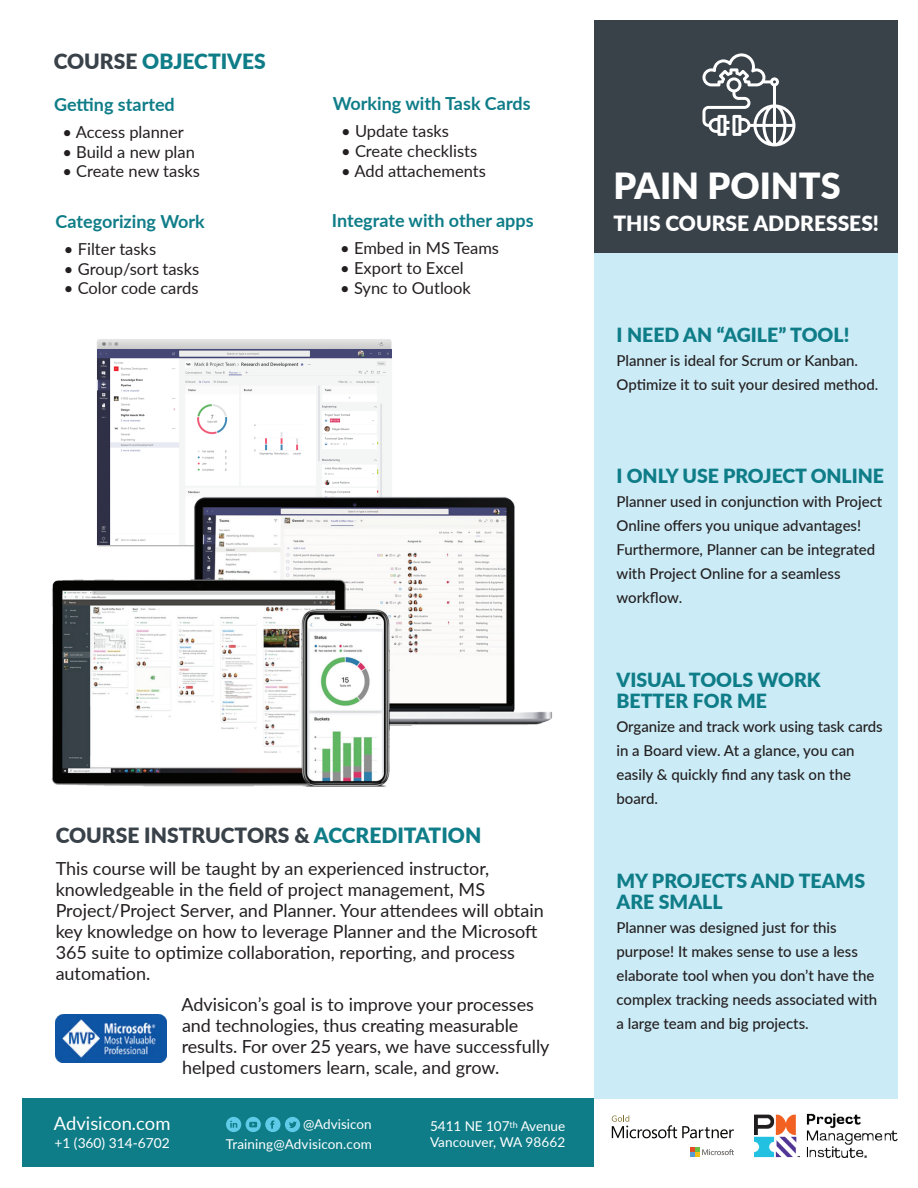
<style>
.page{position:relative;width:918px;height:1188px;background:#fff}
.page>*{position:absolute;margin:0;border:0;box-sizing:border-box;transform-origin:0 0}
.t1{font:900 36px "Lato";color:#fff}
.t2{font:900 21px "Lato";color:#394149}
.t3{font:900 21px "Lato";color:#fff}
.t4{font:900 21px "Lato";color:#0f7d88}
.t5{font:900 19.5px/21px "Lato";color:#0f7d88}
.t6{font:18.3px "Lato";color:#fff}
.t7{font:18px/21px "Lato";color:#231f20}
.t8{font:700 18px "Lato";color:#0f7d88}
.t9{font:16.5px "Lato";color:#231f20}
.t10{font:500 15px/24px "Lato";color:#231f20}
.t11{font:13.8px "Lato";color:#fff}
.t12{font:13.5px/19.5px "Lato";color:#fff;text-align:right}
.s1{color:#394149}
.s2{color:#0f7d88}
</style>
<div class="page">
<img style="left:755px;top:1114px;width:143px;height:43px">
<div style="left:594px;top:20px;width:304px;height:1079px;background:#cbebf6"></div>
<svg style="left:690px;top:1148px;width:44px;height:9px"></svg>
<svg style="left:612px;top:1115px;width:122px;height:23px"></svg>
<div style="left:594px;top:20px;width:304px;height:232px;background:#394149"></div>
<div style="left:22px;top:1099px;width:572px;height:68px;background:#0f7d88"></div>
<div style="left:265px;top:1117px;width:15px;height:15px;background:#60cbe8;border-radius:50%"></div>
<svg style="left:270px;top:1121px;width:4px;height:8px"></svg>
<div style="left:285px;top:1117px;width:15px;height:15px;background:#60cbe8;border-radius:50%"></div>
<svg style="left:289px;top:1122px;width:8px;height:6px"></svg>
<svg style="left:246px;top:1117px;width:15px;height:15px"></svg>
<svg style="left:249px;top:1122px;width:8px;height:5px"></svg>
<div style="left:226px;top:1117px;width:15px;height:15px;background:#60cbe8;border-radius:50%"></div>
<svg style="left:230px;top:1121px;width:7px;height:7px"></svg>
<img style="left:97px;top:339px;width:295px;height:146px">
<img style="left:97px;top:349px;width:294px;height:136px">
<img style="left:55px;top:1015px;width:111px;height:48px">
<svg style="left:702px;top:53px;width:93px;height:93px"></svg>
<img style="left:51px;top:485px;width:501px;height:302px">
<h2 class="t4" style="left:54px;top:45px;width:214px"><span class="s1">COURSE</span> OBJECTIVES</h2>
<p class="t8" style="left:54px;top:91px;width:122px">Getting started</p>
<p class="t9" style="left:63px;top:120px;width:123px">• Access planner</p>
<p class="t9" style="left:63px;top:140px;width:134px">• Build a new plan</p>
<p class="t9" style="left:63px;top:160px;width:139px">• Create new tasks</p>
<p class="t8" style="left:56px;top:208px;width:151px">Categorizing Work</p>
<p class="t9" style="left:64px;top:237px;width:94px">• Filter tasks</p>
<p class="t9" style="left:64px;top:257px;width:137px">• Group/sort tasks</p>
<p class="t9" style="left:64px;top:277px;width:136px">• Color code cards</p>
<p class="t8" style="left:333px;top:91px;width:199px">Working with Task Cards</p>
<p class="t9" style="left:341px;top:120px;width:109px">• Update tasks</p>
<p class="t9" style="left:341px;top:139px;width:138px">• Create checklists</p>
<p class="t9" style="left:341px;top:159px;width:146px">• Add attachements</p>
<p class="t8" style="left:332px;top:207px;width:203px">Integrate with other apps</p>
<p class="t9" style="left:340px;top:236px;width:160px">• Embed in MS Teams</p>
<p class="t9" style="left:340px;top:256px;width:125px">• Export to Excel</p>
<p class="t9" style="left:340px;top:276px;width:132px">• Sync to Outlook</p>
<h2 class="t2" style="left:56px;top:820px;width:427px">COURSE INSTRUCTORS &amp; <span class="s2">ACCREDITATION</span></h2>
<p class="t7" style="left:56px;top:857px;width:490px">This course will be taught by an experienced instructor, knowledgeable in the field of project management, MS Project/Project Server, and Planner. Your attendees will obtain key knowledge on how to leverage Planner and the Microsoft 365 suite to optimize collaboration, reporting, and process automation.</p>
<p class="t7" style="left:182px;top:993px;width:370px">Advisicon’s goal is to improve your processes and technologies, thus creating measurable results. For over 25 years, we have successfully helped customers learn, scale, and grow.</p>
<p class="t6" style="left:54px;top:1110px;width:118px">Advisicon.com</p>
<p class="t11" style="left:54px;top:1133px;width:117px">+1 (360) 314-6702</p>
<p class="t12" style="left:226px;top:1114px;width:148px">@Advisicon<br>Training@Advisicon.com</p>
<p class="t12" style="left:430px;top:1117px;width:137px;line-height:16.4px;text-align:left">5411 NE 107<sup>th</sup> Avenue<br>Vancouver, WA 98662</p>
<h1 class="t1" style="left:613px;top:159px;width:229px">PAIN POINTS</h1>
<h2 class="t3" style="left:613px;top:207px;width:267px">THIS COURSE ADDRESSES!</h2>
<h3 class="t5" style="left:616px;top:324px;width:234px">I NEED AN “AGILE” TOOL!</h3>
<p class="t10" style="left:616px;top:348px;width:263px">Planner is ideal for Scrum or Kanban.<br>Optimize it to suit your desired method.</p>
<h3 class="t5" style="left:616px;top:465px;width:269px">I ONLY USE PROJECT ONLINE</h3>
<p class="t10" style="left:616px;top:489px;width:267px">Planner used in conjunction with Project<br>Online offers you unique advantages!<br>Furthermore, Planner can be integrated with Project Online for a seamless workflow.</p>
<h3 class="t5" style="left:616px;top:669px;width:206px">VISUAL TOOLS WORK<br>BETTER FOR ME</h3>
<p class="t10" style="left:616px;top:714px;width:268px">Organize and track work using task cards in a Board view. At a glance, you can easily &amp; quickly find any task on the board.</p>
<h3 class="t5" style="left:616px;top:870px;width:250px">MY PROJECTS AND TEAMS<br>ARE SMALL</h3>
<p class="t10" style="left:616px;top:915px;width:262px">Planner was designed just for this purpose! It makes sense to use a less elaborate tool when you don’t have the complex tracking needs associated with a large team and big projects.</p>
</div>
